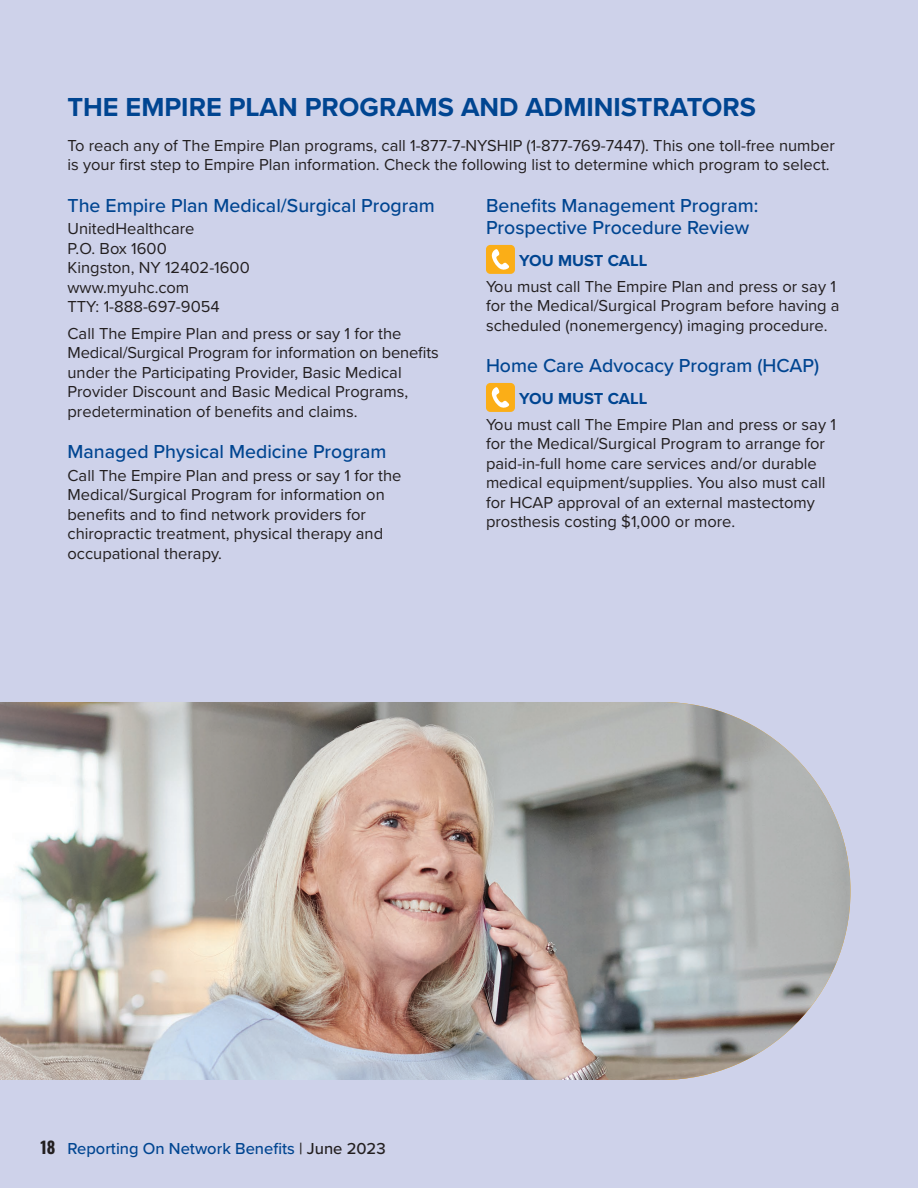
<style>
.page{position:relative;width:918px;height:1188px;background:#ced2ea}
.page>*{position:absolute;margin:0;border:0;box-sizing:border-box;transform-origin:0 0}
.RO_2023_Section_Head{font:700 27px "Proxima Nova";color:#004591}
.RO_2023_Section_Head-2{font:500 19.5px/22.5px "Proxima Nova";color:#004591}
.RO_2023_Body_11_13{font:16.5px/19.5px "Proxima Nova";color:#231f20}
.RO_2023_Body_11_13_S{font:16.5px/19.5px "Proxima Nova";color:#231f20}
.t1{font:500 16.5px "Proxima Nova";color:#004591}
.RO_2023_You_Must_Cal{font:700 16.5px "Proxima Nova";color:#004591}
.s1{font-family:"Oswald";font-weight:700;color:#231f20}
.s2{color:#231f20}
</style>
<div class="page">
<div style="left:486px;top:245px;width:29px;height:29px;background:#fbae17;border-radius:4px"></div>
<svg style="left:491px;top:249px;width:19px;height:21px"></svg>
<div style="left:486px;top:383px;width:29px;height:29px;background:#fbae17;border-radius:4px"></div>
<svg style="left:491px;top:387px;width:19px;height:21px"></svg>
<img style="left:0;top:702px;width:850px;height:378px">
<p class="RO_2023_Section_Head" style="left:68px;top:87px;width:690px">THE EMPIRE PLAN PROGRAMS AND ADMINISTRATORS</p>
<p class="RO_2023_Body_11_13_S" style="left:68px;top:135px;width:769px">To reach any of The Empire Plan programs, call 1-877-7-NYSHIP (1-877-769-7447). This one toll-free number is your first step to Empire Plan information. Check the following list to determine which program to select.</p>
<p class="RO_2023_Section_Head-2" style="left:68px;top:193px;width:369px">The Empire Plan Medical/Surgical Program</p>
<p class="RO_2023_Body_11_13" style="left:68px;top:218px;width:184px">UnitedHealthcare<br>P.O. Box 1600<br>Kingston, NY 12402-1600 www.myuhc.com<br>TTY: 1-888-697-9054</p>
<p class="RO_2023_Body_11_13" style="left:68px;top:323px;width:373px">Call The Empire Plan and press or say 1 for the Medical/Surgical Program for information on benefits under the Participating Provider, Basic Medical Provider Discount and Basic Medical Programs, predetermination of benefits and claims.</p>
<p class="RO_2023_Section_Head-2" style="left:68px;top:440px;width:321px">Managed Physical Medicine Program</p>
<p class="RO_2023_Body_11_13" style="left:68px;top:465px;width:336px">Call The Empire Plan and press or say 1 for the Medical/Surgical Program for information on benefits and to find network providers for chiropractic treatment, physical therapy and occupational therapy.</p>
<p class="RO_2023_Section_Head-2" style="left:486px;top:193px;width:274px">Benefits Management Program:<br>Prospective Procedure Review</p>
<p class="RO_2023_You_Must_Cal" style="left:519px;top:248px;width:130px">YOU MUST CALL</p>
<p class="RO_2023_Body_11_13" style="left:486px;top:276px;width:355px">You must call The Empire Plan and press or say 1 for the Medical/Surgical Program before having a scheduled (nonemergency) imaging procedure.</p>
<p class="RO_2023_Section_Head-2" style="left:486px;top:354px;width:335px">Home Care Advocacy Program (HCAP)</p>
<p class="RO_2023_You_Must_Cal" style="left:519px;top:386px;width:130px">YOU MUST CALL</p>
<p class="RO_2023_Body_11_13" style="left:486px;top:414px;width:351px">You must call The Empire Plan and press or say 1 for the Medical/Surgical Program to arrange for paid-in-full home care services and/or durable medical equipment/supplies. You also must call for HCAP approval of an external mastectomy prosthesis costing $1,000 or more.</p>
<p class="t1" style="left:40px;top:1136px;width:347px"><span class="s1">18</span> Reporting On Network Benefits <span class="s2">| June 2023</span></p>
</div>
